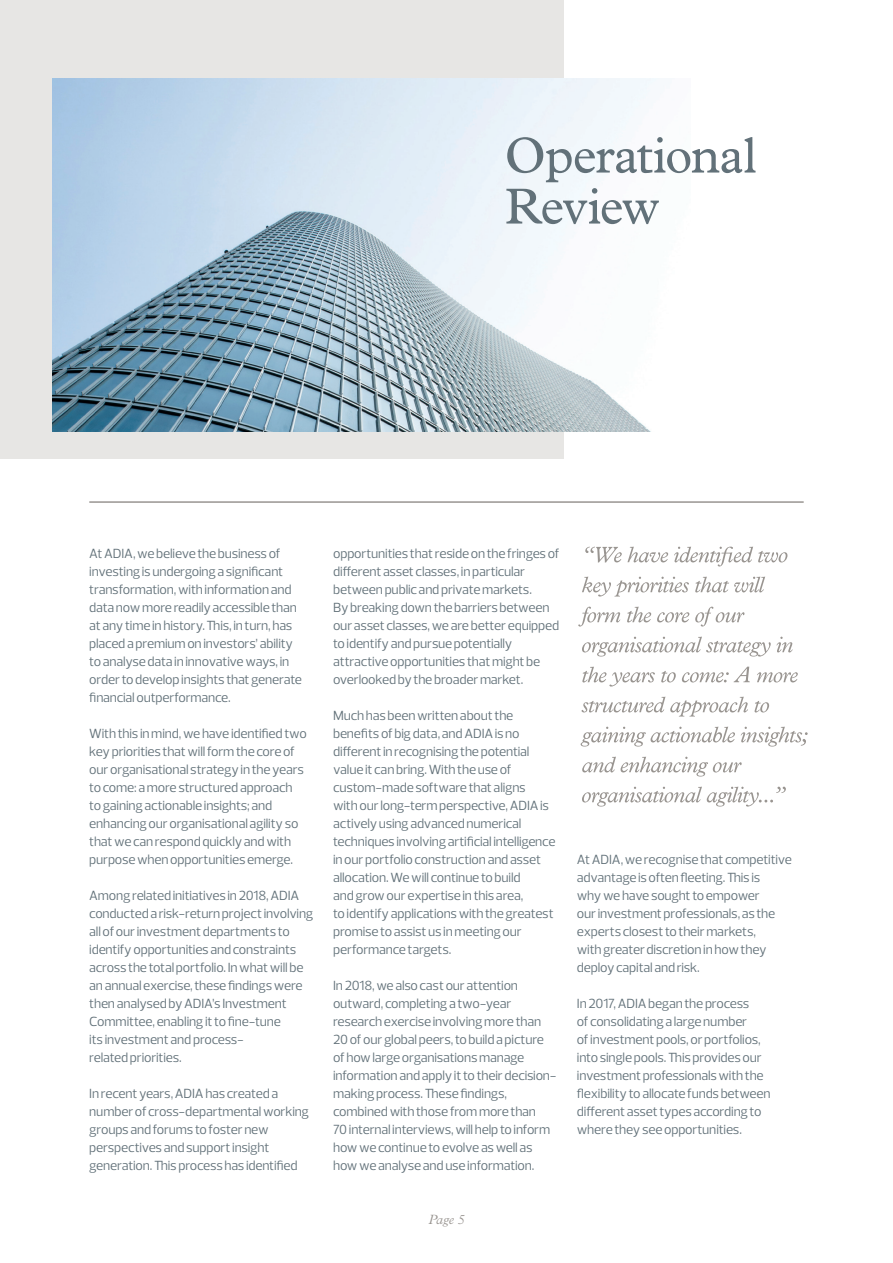
<style>
.page{position:relative;width:893px;height:1263px;background:#fff}
.page>*{position:absolute;margin:0;border:0;box-sizing:border-box;transform-origin:0 0}
.SectionHeading{font:51px "Plantin MT Pro";letter-spacing:-.025em;color:#627179}
.BodyText{font:13.5px/18px "Prelo";letter-spacing:-.015em;color:#627179}
.t1{font:italic 300 13.5px "Plantin MT Pro";color:#999591}
</style>
<div class="page">
<svg style="left:582px;top:787px;width:204px;height:19px"></svg>
<svg style="left:582px;top:757px;width:160px;height:19px"></svg>
<svg style="left:581px;top:727px;width:227px;height:19px"></svg>
<svg style="left:582px;top:697px;width:187px;height:19px"></svg>
<svg style="left:582px;top:667px;width:216px;height:19px"></svg>
<svg style="left:582px;top:637px;width:211px;height:19px"></svg>
<svg style="left:578px;top:607px;width:166px;height:19px"></svg>
<svg style="left:582px;top:577px;width:183px;height:19px"></svg>
<svg style="left:585px;top:547px;width:202px;height:19px"></svg>
<div style="left:0;top:0;width:564px;height:459px;background:#e7e6e4"></div>
<img style="left:52px;top:79px;width:605px;height:353px">
<hr style="left:89px;top:501px;width:715px;height:2px;background:#999591">
<p class="SectionHeading" style="left:504px;top:126px;width:254px">Operational</p>
<p class="SectionHeading" style="left:504px;top:177px;width:156px">Review</p>
<p class="BodyText" style="left:89px;top:545px;width:209px">At ADIA, we believe the business of investing is undergoing a significant transformation, with information and data now more readily accessible than</p>
<p class="BodyText" style="left:89px;top:617px;width:214px">at any time in history. This, in turn, has placed a premium on investors’ ability to analyse data in innovative ways, in order to develop insights that generate financial outperformance.</p>
<p class="BodyText" style="left:89px;top:725px;width:219px">With this in mind, we have identified two key priorities that will form the core of our organisational strategy in the years to come: a more structured approach to gaining actionable insights; and enhancing our organisational agility so that we can respond quickly and with purpose when opportunities emerge.</p>
<p class="BodyText" style="left:89px;top:887px;width:226px">Among related initiatives in 2018, ADIA conducted a risk-return project involving all of our investment departments to identify opportunities and constraints across the total portfolio. In what will be an annual exercise, these findings were then analysed by ADIA’s Investment Committee, enabling it to fine-tune<br>its investment and process-</p>
<p class="BodyText" style="left:89px;top:1049px;width:94px">related priorities.</p>
<p class="BodyText" style="left:89px;top:1085px;width:221px">In recent years, ADIA has created a number of cross-departmental working groups and forums to foster new perspectives and support insight generation. This process has identified</p>
<p class="BodyText" style="left:333px;top:545px;width:228px">opportunities that reside on the fringes of different asset classes, in particular between public and private markets.</p>
<p class="BodyText" style="left:333px;top:599px;width:228px">By breaking down the barriers between our asset classes, we are better equipped to identify and pursue potentially attractive opportunities that might be overlooked by the broader market.</p>
<p class="BodyText" style="left:333px;top:707px;width:198px">Much has been written about the benefits of big data, and ADIA is no different in recognising the potential value it can bring. With the use of custom-made software that aligns</p>
<p class="BodyText" style="left:333px;top:797px;width:224px">with our long-term perspective, ADIA is actively using advanced numerical techniques involving artificial intelligence in our portfolio construction and asset allocation. We will continue to build<br>and grow our expertise in this area,<br>to identify applications with the greatest promise to assist us in meeting our</p>
<p class="BodyText" style="left:333px;top:941px;width:120px">performance targets.</p>
<p class="BodyText" style="left:333px;top:977px;width:210px">In 2018, we also cast our attention outward, completing a two-year research exercise involving more than</p>
<p class="BodyText" style="left:333px;top:1031px;width:212px">20 of our global peers, to build a picture</p>
<p class="BodyText" style="left:333px;top:1049px;width:225px">of how large organisations manage information and apply it to their decision&shy;making process. These findings, combined with those from more than</p>
<p class="BodyText" style="left:333px;top:1121px;width:219px">70 internal interviews, will help to inform how we continue to evolve as well as</p>
<p class="BodyText" style="left:333px;top:1157px;width:203px">how we analyse and use information.</p>
<p class="t1" style="left:428px;top:1212px;width:38px">Page 5</p>
<p class="BodyText" style="left:577px;top:851px;width:217px">At ADIA, we recognise that competitive advantage is often fleeting. This is<br>why we have sought to empower<br>our investment professionals, as the</p>
<p class="BodyText" style="left:577px;top:923px;width:181px">experts closest to their markets,</p>
<p class="BodyText" style="left:577px;top:941px;width:191px">with greater discretion in how they deploy capital and risk.</p>
<p class="BodyText" style="left:577px;top:995px;width:195px">In 2017, ADIA began the process<br>of consolidating a large number<br>of investment pools, or portfolios, into single pools. This provides our investment professionals with the flexibility to allocate funds between different asset types according to</p>
<p class="BodyText" style="left:577px;top:1121px;width:167px">where they see opportunities.</p>
</div>
